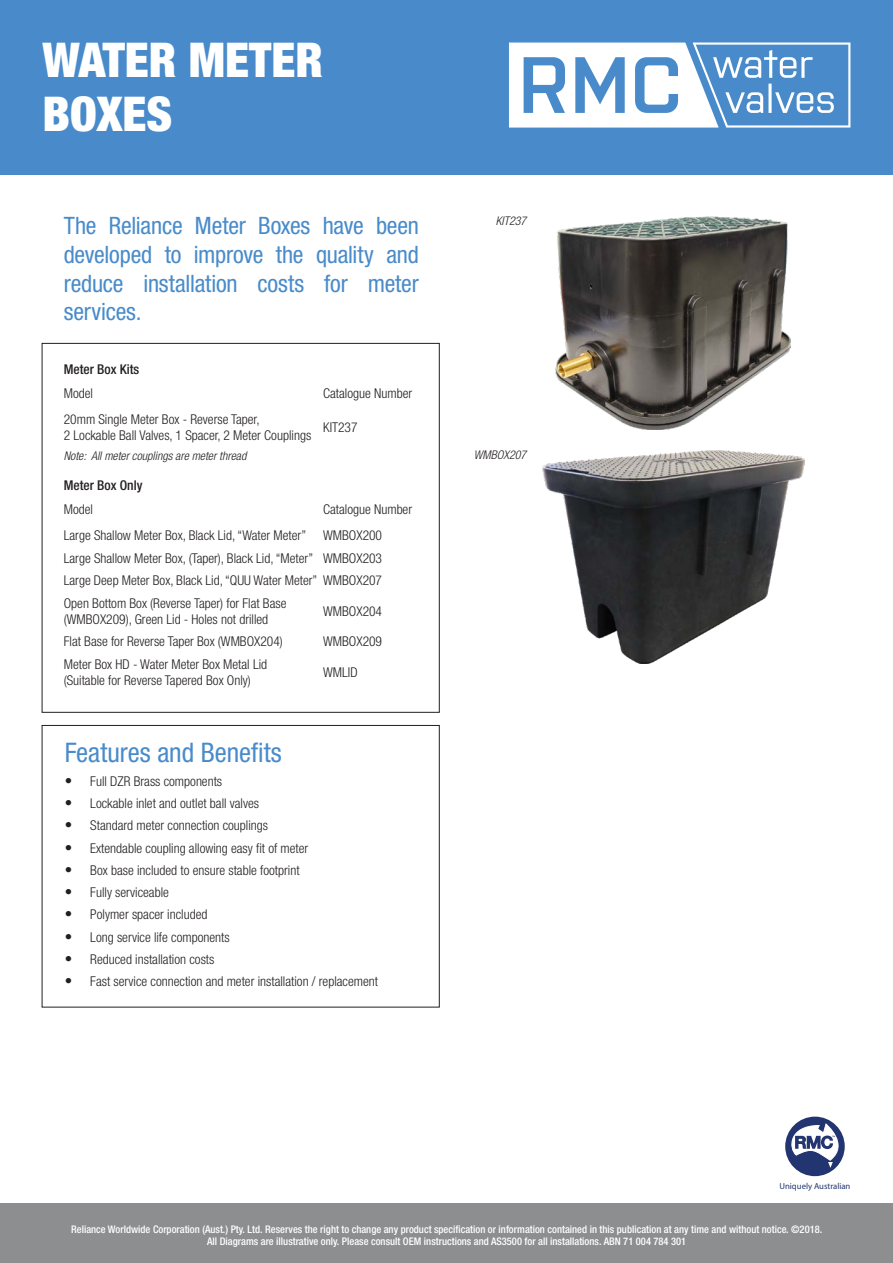
<style>
.page{position:relative;width:893px;height:1263px;background:#fff}
.page>*{position:absolute;margin:0;border:0;box-sizing:border-box;transform-origin:0 0}
.t1{font:900 condensed 48px/54px "Helvetica Neue LT Std";color:#fff}
.t2{font:condensed 27px "Helvetica Neue LT Std";color:#498bca}
.t3{font:condensed 24px/28.8px "Helvetica Neue LT Std";letter-spacing:-.005em;color:#498bca;text-align:justify}
.t4{font:300 condensed 13.5px/22.4px "Helvetica Neue LT Std";color:#231f20}
.t5{font:500 condensed 13.5px "Helvetica Neue LT Std";color:#231f20}
.t6{font:italic 300 condensed 12px "Helvetica Neue LT Std";color:#231f20}
.t7{font:500 condensed 10.5px/12.6px "Helvetica Neue LT Std";color:#fff;text-align:center}
.t8{font:8.7px "Myriad Pro";color:#233570}
.s1{font-weight:100;font-size:15px}
</style>
<div class="page">
<div style="left:0;top:0;width:893px;height:174px;background:#498bca"></div>
<svg style="left:509px;top:43px;width:341px;height:85px"></svg>
<div style="left:0;top:1203px;width:893px;height:60px;background:#8c8e90"></div>
<img style="left:555px;top:217px;width:236px;height:212px">
<img style="left:542px;top:451px;width:262px;height:212px">
<div style="left:785px;top:1116px;width:60px;height:60px;background:#233570;border-radius:50%"></div>
<svg style="left:788px;top:1123px;width:57px;height:46px"></svg>
<h1 class="t1" style="left:43px;top:32px;width:282px">WATER METER<br>BOXES</h1>
<h3 class="t3" style="left:64px;top:211px;width:357px">The Reliance Meter Boxes have been developed to improve the quality and reduce installation costs for meter services.</h3>
<p class="t5" style="left:64px;top:361px;width:77px">Meter Box Kits</p>
<p class="t4" style="left:64px;top:382px;width:31px">Model</p>
<p class="t4" style="left:323px;top:382px;width:90px">Catalogue Number</p>
<p class="t4" style="left:64px;top:411px;width:249px;line-height:16.2px">20mm Single Meter Box - Reverse Taper,<br>2 Lockable Ball Valves, 1 Spacer, 2 Meter Couplings</p>
<p class="t4" style="left:323px;top:416px;width:36px">KIT237</p>
<p class="t6" style="left:496px;top:214px;width:32px">KIT237</p>
<p class="t6" style="left:64px;top:448px;width:184px">Note: All meter couplings are meter thread</p>
<p class="t6" style="left:474px;top:448px;width:54px">WMBOX207</p>
<p class="t5" style="left:64px;top:478px;width:80px">Meter Box Only</p>
<p class="t4" style="left:64px;top:498px;width:31px">Model</p>
<p class="t4" style="left:323px;top:498px;width:90px">Catalogue Number</p>
<p class="t4" style="left:64px;top:524px;width:244px">Large Shallow Meter Box, Black Lid, “Water Meter”</p>
<p class="t4" style="left:64px;top:524px;width:320px;text-align:justify;text-indent:259px">WMBOX200<br>Large Shallow Meter Box, (Taper), Black Lid, “Meter” WMBOX203<br>Large Deep Meter Box, Black Lid, “QUU Water Meter” WMBOX207<br>Open Bottom Box (Reverse Taper) for Flat Base</p>
<p class="t4" style="left:64px;top:608px;width:206px">(WMBOX209), Green Lid - Holes not drilled</p>
<p class="t4" style="left:323px;top:600px;width:60px">WMBOX204</p>
<p class="t4" style="left:64px;top:630px;width:221px">Flat Base for Reverse Taper Box (WMBOX204)</p>
<p class="t4" style="left:323px;top:630px;width:60px">WMBOX209</p>
<p class="t4" style="left:64px;top:656px;width:205px;line-height:16.2px">Meter Box HD - Water Meter Box Metal Lid (Suitable for Reverse Tapered Box Only)</p>
<p class="t4" style="left:323px;top:661px;width:36px">WMLID</p>
<h2 class="t2" style="left:65px;top:737px;width:218px">Features and Benefits</h2>
<p class="t4" style="left:65px;top:770px;width:159px"><span class="s1">•</span> Full DZR Brass components</p>
<p class="t4" style="left:65px;top:792px;width:196px"><span class="s1">•</span> Lockable inlet and outlet ball valves</p>
<p class="t4" style="left:65px;top:814px;width:205px"><span class="s1">•</span> Standard meter connection couplings</p>
<p class="t4" style="left:65px;top:836px;width:245px"><span class="s1">•</span> Extendable coupling allowing easy fit of meter</p>
<p class="t4" style="left:65px;top:859px;width:236px"><span class="s1">•</span> Box base included to ensure stable footprint</p>
<p class="t4" style="left:65px;top:881px;width:106px"><span class="s1">•</span> Fully serviceable</p>
<p class="t4" style="left:65px;top:903px;width:144px"><span class="s1">•</span> Polymer spacer included</p>
<p class="t4" style="left:65px;top:925px;width:166px"><span class="s1">•</span> Long service life components</p>
<p class="t4" style="left:65px;top:948px;width:151px"><span class="s1">•</span> Reduced installation costs</p>
<p class="t4" style="left:65px;top:970px;width:315px"><span class="s1">•</span> Fast service connection and meter installation / replacement</p>
<p class="t8" style="left:779px;top:1180px;width:72px">Uniquely Australian</p>
<p class="t7" style="left:71px;top:1222px;width:753px">Reliance Worldwide Corporation (Aust.) Pty. Ltd. Reserves the right to change any product specification or information contained in this publication at any time and without notice. ©2018.<br>All Diagrams are illustrative only. Please consult OEM instructions and AS3500 for all installations. ABN 71 004 784 301</p>
</div>
